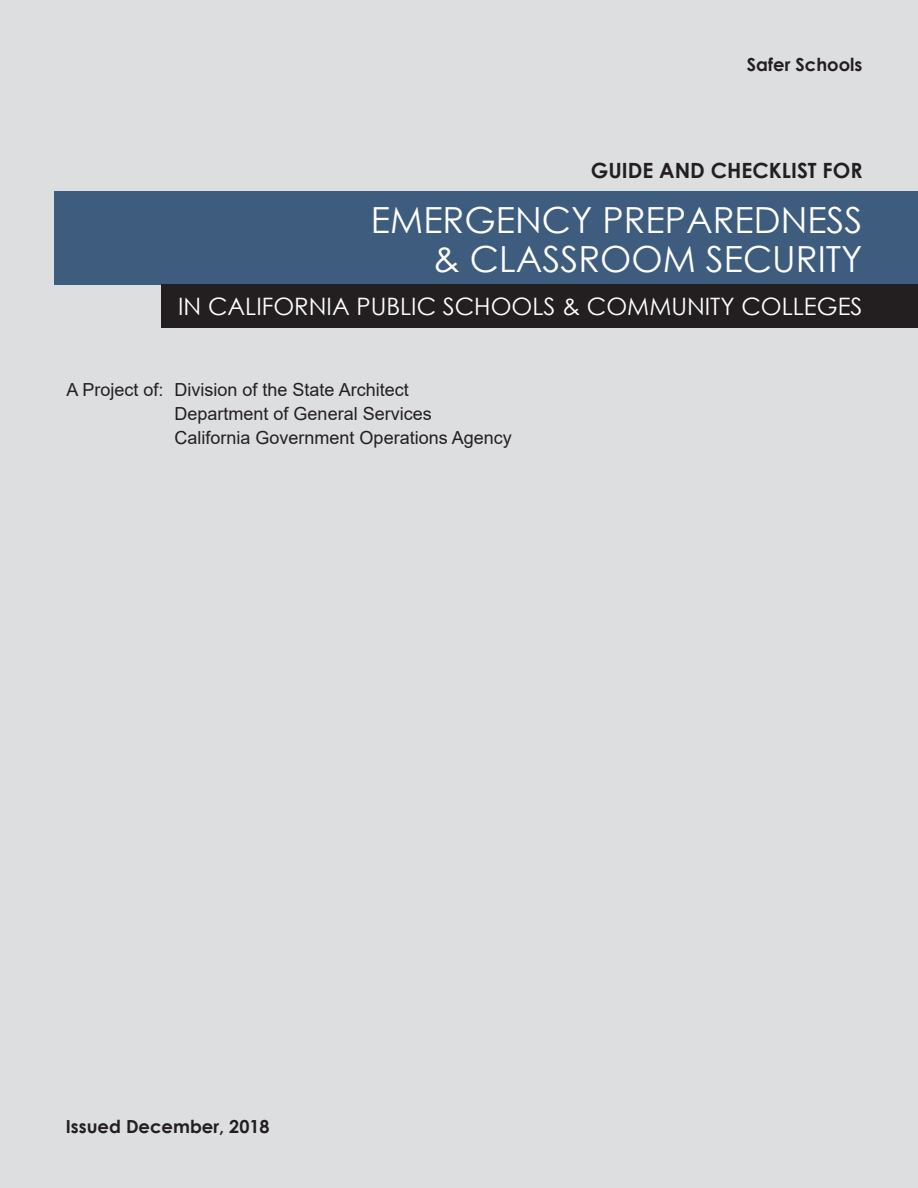
<style>
.page{position:relative;width:918px;height:1188px;background:#dddee0}
.page>*{position:absolute;margin:0;border:0;box-sizing:border-box;transform-origin:0 0}
.t1{font:36px "Century Gothic";color:#fff}
.t2{font:24px "Century Gothic";color:#fff}
.t3{font:700 21px "Century Gothic";color:#231f20}
.t4{font:18px/24px "Arial";color:#231f20}
.t5{font:700 18px "Century Gothic";color:#231f20}
</style>
<div class="page">
<div style="left:54px;top:191px;width:864px;height:93px;background:#3e5c7e"></div>
<div style="left:161px;top:284px;width:757px;height:44px;background:#231f20"></div>
<p class="t5" style="left:747px;top:51px;width:117px">Safer Schools</p>
<p class="t3" style="left:591px;top:154px;width:273px">GUIDE AND CHECKLIST FOR</p>
<p class="t1" style="left:371px;top:194px;width:493px">EMERGENCY PREPAREDNESS</p>
<p class="t1" style="left:433px;top:233px;width:431px">&amp; CLASSROOM SECURITY</p>
<p class="t2" style="left:178px;top:290px;width:686px">IN CALIFORNIA PUBLIC SCHOOLS &amp; COMMUNITY COLLEGES</p>
<p class="t4" style="left:175px;top:378px;width:259px;text-indent:-108px">A Project of: Division of the State Architect<br>Department of General Services</p>
<p class="t4" style="left:175px;top:426px;width:339px">California Government Operations Agency</p>
<p class="t5" style="left:66px;top:1113px;width:205px">Issued December, 2018</p>
</div>
